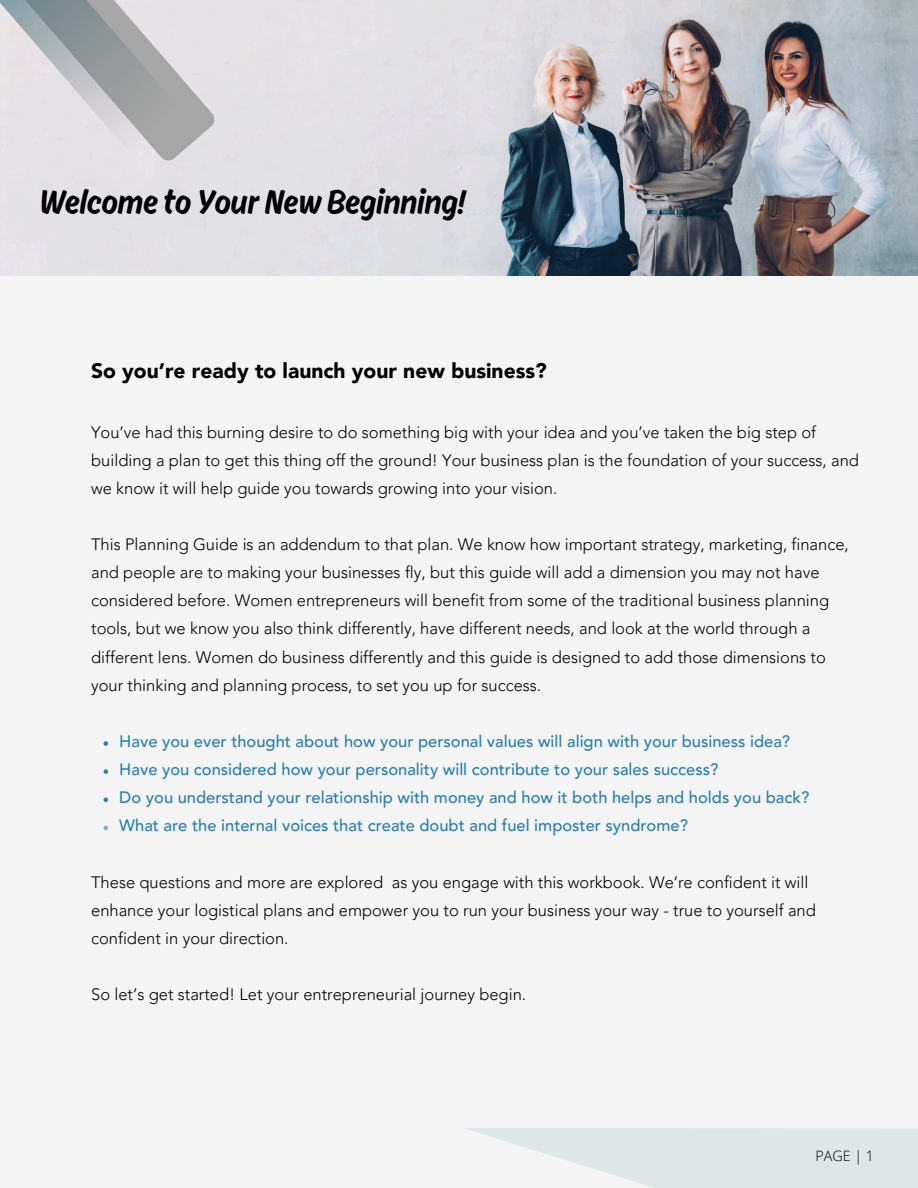
<style>
.page{position:relative;width:918px;height:1188px;background:#f4f4f4}
.page>*{position:absolute;margin:0;border:0;box-sizing:border-box;transform-origin:0 0}
.t1{font:300 36.15px "Ahkio";color:#000}
.t2{font:900 21px "Avenir LT Pro";color:#000}
.t3{font:300 16.5px/28.2px "Avenir LT Pro";color:#000}
.t4{font:500 16.5px "Avenir LT Pro";color:#2b7eae}
.t5{font:300 14.25px "Open Sans";color:#000}
</style>
<div class="page">
<img style="left:0;top:0;width:918px;height:276px">
<svg style="left:0;top:0;width:215px;height:162px;background:#c5c4c8"></svg>
<svg style="left:464px;top:1128px;width:454px;height:60px"></svg>
<svg style="left:104px;top:741px;width:4px;height:5px"></svg>
<svg style="left:104px;top:769px;width:4px;height:5px"></svg>
<svg style="left:104px;top:798px;width:4px;height:4px"></svg>
<svg style="left:104px;top:826px;width:4px;height:4px"></svg>
<p class="t1" style="left:39px;top:180px;width:428px">Welcome to Your NewBeginning!</p>
<h2 class="t2" style="left:91px;top:362px;width:457px">So you’re ready to launch your new business?</h2>
<h3 class="t3" style="left:91px;top:419px;width:769px">You’ve had this burning desire to do something big with your idea and you’ve taken the big step of building a plan to get this thing off the ground! Your business plan is the foundation of your success, and we know it will help guide you towards growing into your vision.</h3>
<h3 class="t3" style="left:91px;top:532px;width:759px">This Planning Guide is an addendum to that plan. We know how important strategy, marketing, finance, and people are to making your businesses fly, but this guide will add a dimension you may not have considered before. Women entrepreneurs will benefit from some of the traditional business planning tools, but we know you also think differently, have different needs, and look at the world through a different lens. Women do business differently and this guide is designed to add those dimensions to your thinking and planning process, to set you up for success.</h3>
<p class="t4" style="left:119px;top:734px;width:672px">Have you ever thought about how your personal values will align with your business idea?</p>
<p class="t4" style="left:119px;top:763px;width:601px">Have you considered how your personality will contribute to your sales success?</p>
<p class="t4" style="left:119px;top:791px;width:691px">Do you understand your relationship with money and how it both helps and holds you back?</p>
<p class="t4" style="left:119px;top:819px;width:570px">What are the internal voices that create doubt and fuel imposter syndrome?</p>
<h3 class="t3" style="left:91px;top:869px;width:726px">These questions and more are explored as you engage with this workbook. We’re confident it will enhance your logistical plans and empower you to run your business your way - true to yourself and confident in your direction.</h3>
<h3 class="t3" style="left:91px;top:982px;width:437px">So let’s get started! Let your entrepreneurial journey begin.</h3>
<h1 class="t5" style="left:816px;top:1146px;width:60px">PAGE | 1</h1>
</div>
